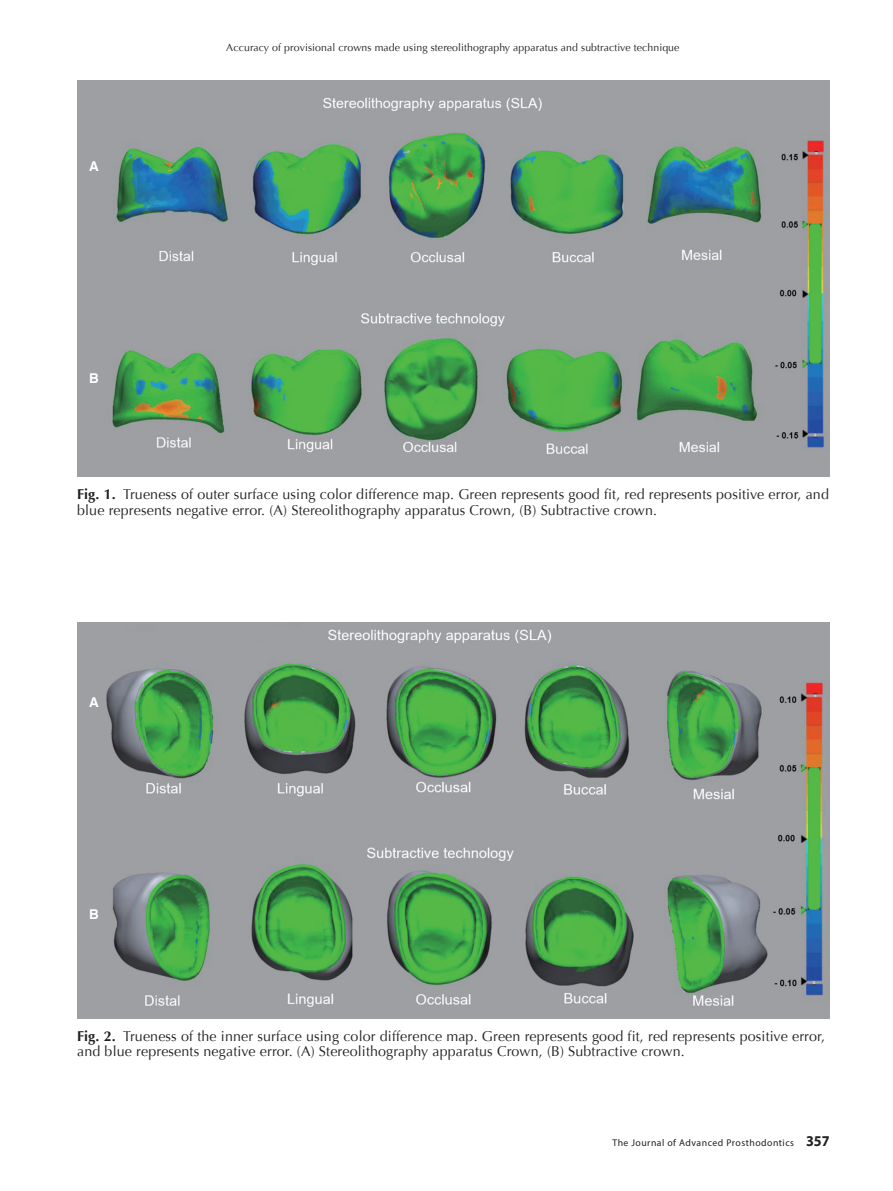
<style>
.page{position:relative;width:893px;height:1191px;background:#fff}
.page>*{position:absolute;margin:0;border:0;box-sizing:border-box;transform-origin:0 0}
.t1{font:14.25px/15.8px "Optima";letter-spacing:.01em;color:#231f20}
.t2{font:700 13.5px "Helvetica";color:#fff}
.t3{font:10.5px "Optima";letter-spacing:.01em;color:#231f20}
.t4{font:9.75px "Myriad Pro";letter-spacing:.05em;color:#231f20}
.s1{font-weight:700}
.s2{font-weight:700;font-size:15px}
</style>
<div class="page">
<img style="left:77px;top:81px;width:753px;height:395px">
<img style="left:77px;top:622px;width:753px;height:396px">
<p class="t2" style="left:89px;top:158px;width:11px">A</p>
<p class="t2" style="left:89px;top:369px;width:11px">B</p>
<p class="t3" style="left:226px;top:42px;width:455px">Accuracy of provisional crowns made using stereolithography apparatus and subtractive technique</p>
<p class="t1" style="left:77px;top:486px;width:753px"><span class="s1">Fig. 1.</span> Trueness of outer surface using color difference map. Green represents good fit, red represents positive error, and blue represents negative error. (A) Stereolithography apparatus Crown, (B) Subtractive crown.</p>
<p class="t2" style="left:89px;top:694px;width:11px">A</p>
<p class="t2" style="left:89px;top:906px;width:11px">B</p>
<p class="t1" style="left:77px;top:1028px;width:749px"><span class="s1">Fig. 2.</span> Trueness of the inner surface using color difference map. Green represents good fit, red represents positive error, and blue represents negative error. (A) Stereolithography apparatus Crown, (B) Subtractive crown.</p>
<p class="t4" style="left:612px;top:1136px;width:219px">The Journal of Advanced Prosthodontics <span class="s2">357</span></p>
</div>
